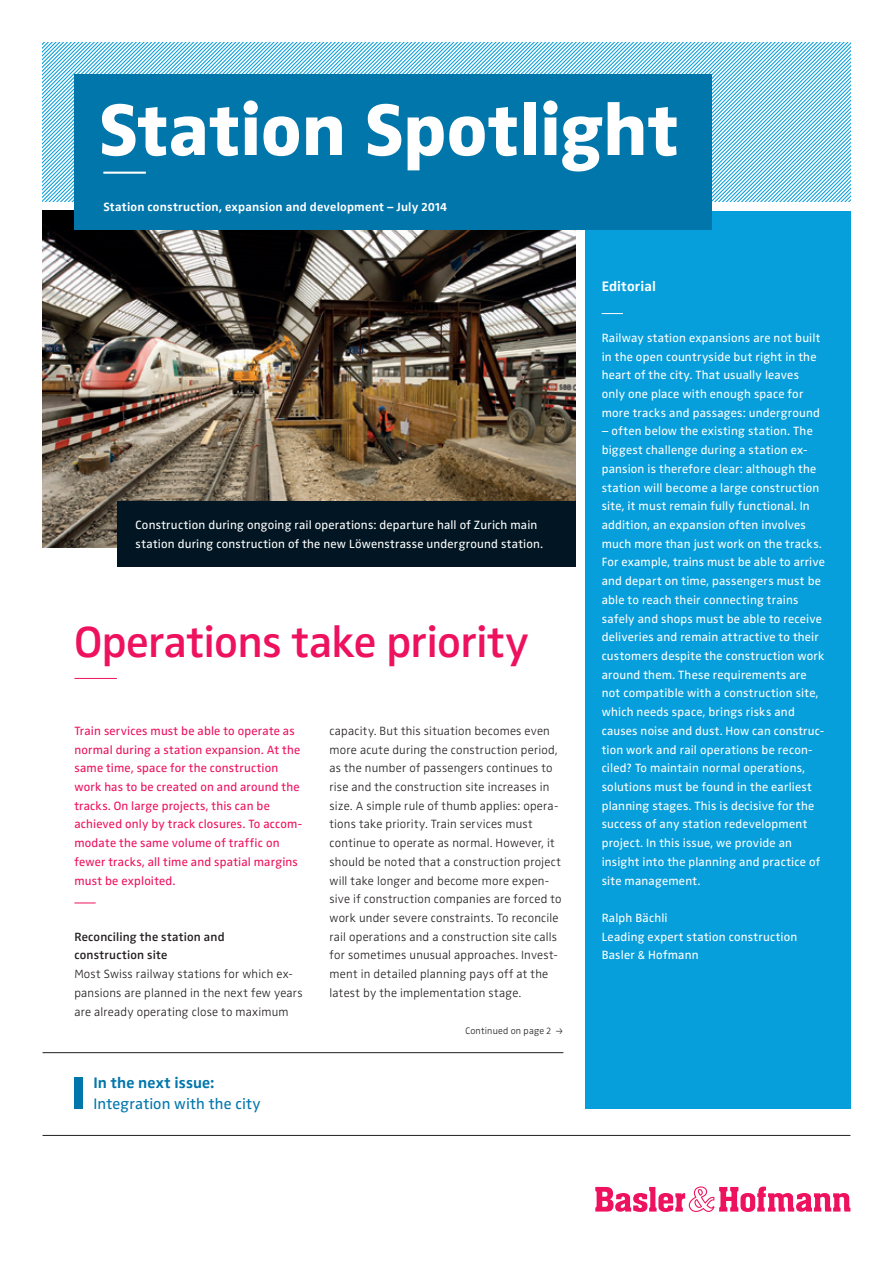
<style>
.page{position:relative;width:893px;height:1263px;background:#fff}
.page>*{position:absolute;margin:0;border:0;box-sizing:border-box;transform-origin:0 0}
.t1{font:800 75px "Zwo Pro";letter-spacing:-.005em;color:#fff}
.t2{font:600 45px "Zwo Pro";letter-spacing:-.015em;color:#ed115e}
.t3{font:15.75px "Zwo Pro";letter-spacing:.005em;color:#0076ab}
.t4{font:700 15.75px "Zwo Pro";letter-spacing:.01em;color:#0076ab}
.t5{font:700 14.25px "Zwo Pro";letter-spacing:.01em;color:#fff}
.t6{font:12.3px/18.8px "Zwo Pro";letter-spacing:.015em;color:#fff}
.t7{font:300 12.3px/18.8px "Zwo Pro";letter-spacing:.015em;color:#231f20}
.t8{font:12.3px/18.8px "Zwo Pro";letter-spacing:.015em;color:#ed115e}
.t9{font:700 12.3px "Zwo Pro";letter-spacing:.015em;color:#fff}
.t10{font:600 12.3px/18.8px "Zwo Pro";letter-spacing:.015em;color:#231f20}
.t11{font:300 9.75px "Zwo Pro";letter-spacing:.02em;color:#231f20}
</style>
<div class="page">
<img style="left:43px;top:211px;width:532px;height:337px">
<svg style="left:570px;top:43px;width:280px;height:159px"></svg>
<svg style="left:43px;top:43px;width:527px;height:159px"></svg>
<svg style="left:595px;top:1186px;width:255px;height:26px"></svg>
<div style="left:117px;top:501px;width:458px;height:65px;background:#011622"></div>
<div style="left:585px;top:211px;width:265px;height:898px;background:#069edb"></div>
<svg style="left:602px;top:313px;width:21px;height:1px"></svg>
<hr style="left:43px;top:1135px;width:807px;height:1px;background:#231f20">
<svg style="left:74px;top:903px;width:22px;height:1px"></svg>
<hr style="left:74px;top:678px;width:43px;height:1px;background:#ed115e">
<hr style="left:43px;top:1052px;width:520px;height:1px;background:#231f20">
<div style="left:74px;top:1077px;width:9px;height:32px;background:#0076ab"></div>
<div style="left:74px;top:75px;width:638px;height:155px;background:#0076ab"></div>
<hr style="left:103px;top:172px;width:43px;height:2px;background:#fff">
<h1 class="t1" style="left:99px;top:86px;width:582px">Station Spotlight</h1>
<p class="t9" style="left:103px;top:200px;width:345px">Station construction, expansion and development – July 2014</p>
<p class="t6" style="left:136px;top:516px;width:409px">Construction during ongoing rail operations: departure hall of Zurich main station during construction of the new Löwenstrasse underground station.</p>
<h2 class="t2" style="left:74px;top:616px;width:456px">Operations take priority</h2>
<p class="t8" style="left:74px;top:722px;width:229px">Train services must be able to operate as normal during a station expansion. At the same time, space for the construction work has to be created on and around the tracks. On large projects, this can be achieved only by track closures. To accom&shy;modate the same volume of traffic on fewer tracks, all time and spatial margins must be exploited.</p>
<p class="t10" style="left:74px;top:927px;width:152px">Reconciling the station and construction site</p>
<p class="t7" style="left:74px;top:965px;width:230px">Most Swiss railway stations for which ex&shy;pansions are planned in the next few years are already operating close to maximum</p>
<p class="t4" style="left:94px;top:1073px;width:122px">In the next issue:</p>
<p class="t3" style="left:94px;top:1094px;width:169px">Integration with the city</p>
<p class="t7" style="left:330px;top:722px;width:234px">capacity. But this situation becomes even more acute during the construction period, as the number of passengers continues to rise and the construction site increases in size. A simple rule of thumb applies: opera&shy;tions take priority. Train services must continue to operate as normal. However, it should be noted that a construction project will take longer and become more expen&shy;sive if construction companies are forced to work under severe constraints. To reconcile rail operations and a construction site calls for sometimes unusual approaches. Invest&shy;ment in detailed planning pays off at the latest by the implementation stage.</p>
<p class="t11" style="left:465px;top:1025px;width:100px">Continued on page 2 →</p>
<p class="t5" style="left:602px;top:278px;width:56px">Editorial</p>
<p class="t6" style="left:602px;top:329px;width:220px">Railway station expansions are not built in the open countryside but right in the heart of the city. That usually leaves only one place with enough space for more tracks and passages: underground</p>
<p class="t6" style="left:602px;top:422px;width:225px">– often below the existing station. The biggest challenge during a station ex&shy;pansion is therefore clear: although the station will become a large construction site, it must remain fully functional. In addition, an expansion often involves much more than just work on the tracks.<br>For example, trains must be able to arrive and depart on time, passengers must be able to reach their connecting trains safely and shops must be able to receive deliveries and remain attractive to their customers despite the construction work around them. These requirements are not compatible with a construction site, which needs space, brings risks and causes noise and dust. How can construc&shy;tion work and rail operations be recon&shy;ciled? To maintain normal operations, solutions must be found in the earliest planning stages. This is decisive for the success of any station redevelopment project. In this issue, we provide an insight into the planning and practice of site management.</p>
<p class="t6" style="left:602px;top:909px;width:197px">Ralph Bächli<br>Leading expert station construction<br>Basler &amp; Hofmann</p>
</div>
